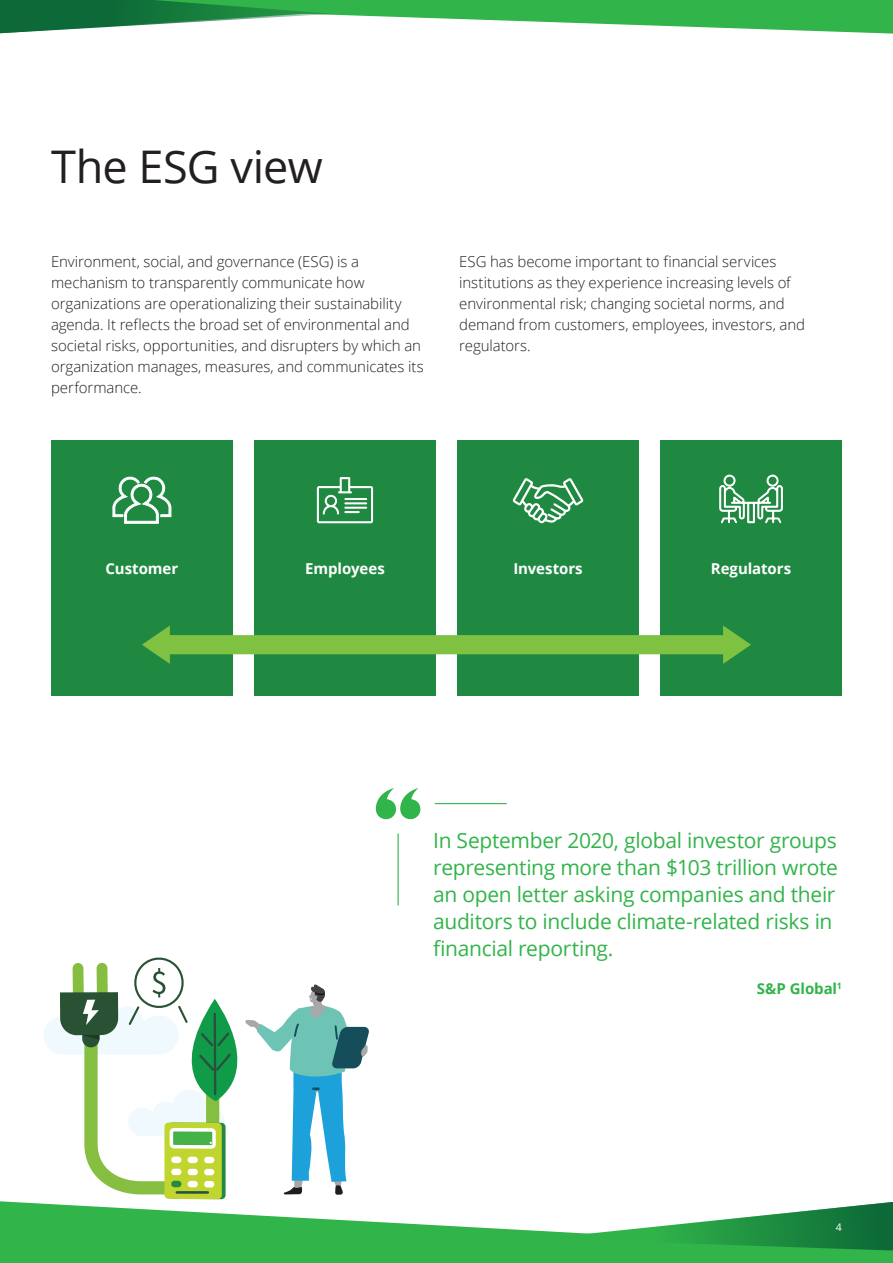
<style>
.page{position:relative;width:893px;height:1263px;background:#fff}
.page>*{position:absolute;margin:0;border:0;box-sizing:border-box;transform-origin:0 0}
.Story_heading_R__30_36pt{font:45px "Open Sans";letter-spacing:-.015em;color:#231f20}
.Quote_Text__14_18pt__Teal{font:21px/27px "Open Sans";letter-spacing:-.015em;color:#31b44a}
.Body_copy__10_14pt{font:300 15px/21px "Open Sans";letter-spacing:-.005em;color:#231f20}
.Body_copy__10_14pt-2{font:700 15px "Open Sans";letter-spacing:-.005em;color:#fff}
.Author_Name__10_13pt{font:700 15px "Open Sans";letter-spacing:-.005em;color:#31b44a}
.t1{font:10.5px "Open Sans";color:#fff}
</style>
<div class="page">
<svg style="left:0;top:1201px;width:893px;height:62px;fill:#31b44a"></svg>
<svg style="left:541px;top:1201px;width:352px;height:50px"></svg>
<svg style="left:0;top:0;width:893px;height:34px"></svg>
<svg style="left:376px;top:788px;width:44px;height:31px"></svg>
<hr style="left:435px;top:803px;width:72px;height:1px;background:#31b44a">
<hr style="left:398px;top:833px;width:1px;height:72px;background:#31b44a">
<div style="left:51px;top:441px;width:182px;height:255px;background:#1f8942"></div>
<div style="left:254px;top:441px;width:182px;height:255px;background:#1f8942"></div>
<div style="left:457px;top:441px;width:182px;height:255px;background:#1f8942"></div>
<div style="left:660px;top:441px;width:182px;height:255px;background:#1f8942"></div>
<svg style="left:512px;top:478px;width:72px;height:46px"></svg>
<svg style="left:719px;top:474px;width:64px;height:50px"></svg>
<svg style="left:317px;top:477px;width:56px;height:46px"></svg>
<svg style="left:112px;top:476px;width:60px;height:48px"></svg>
<svg style="left:142px;top:625px;width:609px;height:39px"></svg>
<svg style="left:44px;top:957px;width:325px;height:243px"></svg>
<hr style="left:177px;top:1191px;width:31px;height:3px;background:#295140">
<p class="Story_heading_R__30_36pt" style="left:51px;top:136px;width:273px">The ESG view</p>
<p class="Body_copy__10_14pt" style="left:51px;top:250px;width:374px">Environment, social, and governance (ESG) is a mechanism to transparently communicate how organizations are operationalizing their sustainability agenda. It reflects the broad set of environmental and societal risks, opportunities, and disrupters by which an organization manages, measures, and communicates its performance.</p>
<p class="Body_copy__10_14pt" style="left:459px;top:250px;width:347px">ESG has become important to financial services institutions as they experience increasing levels of environmental risk; changing societal norms, and demand from customers, employees, investors, and regulators.</p>
<p class="Body_copy__10_14pt-2" style="left:106px;top:558px;width:74px">Customer</p>
<p class="Body_copy__10_14pt-2" style="left:305px;top:558px;width:81px">Employees</p>
<p class="Body_copy__10_14pt-2" style="left:513px;top:558px;width:71px">Investors</p>
<p class="Body_copy__10_14pt-2" style="left:711px;top:558px;width:82px">Regulators</p>
<p class="Quote_Text__14_18pt__Teal" style="left:433px;top:826px;width:406px">In September 2020, global investor groups representing more than $103 trillion wrote an open letter asking companies and their auditors to include climate-related risks in financial reporting.</p>
<p class="Author_Name__10_13pt" style="left:757px;top:978px;width:87px">S&amp;P Global<sup>1</sup></p>
<p class="t1" style="left:836px;top:1220px;width:8px">4</p>
</div>
